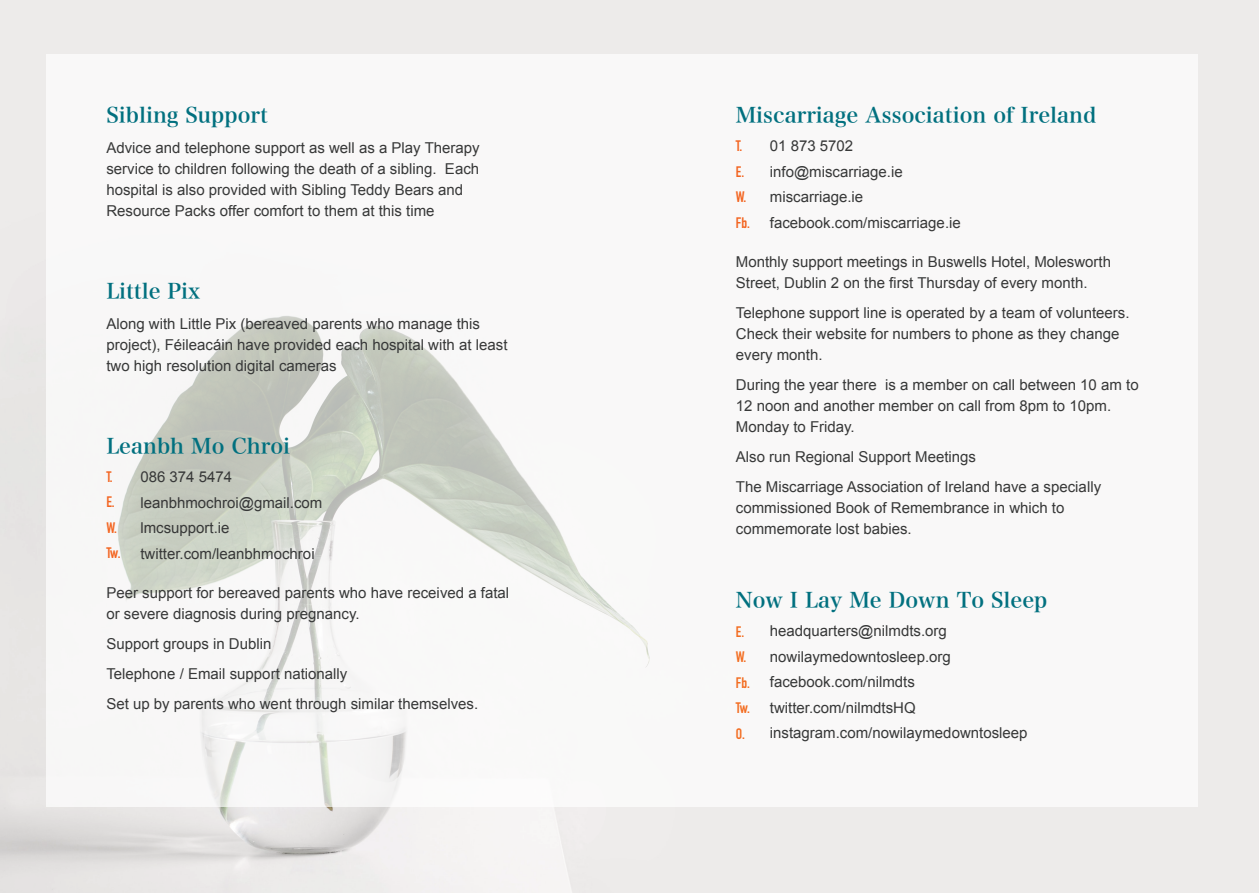
<style>
.page{position:relative;width:1259px;height:893px;background:#fff}
.page>*{position:absolute;margin:0;border:0;box-sizing:border-box;transform-origin:0 0}
.t1{font:21px "Hira Min Pro W6";color:#01707f}
.t2{font:15px/21px "Arial";color:#373838}
.t3{font:700 15px/25.5px "DIN Condensed";color:#f36521}
.t4{font:700 15px/25.5px "DIN Condensed";color:#f36d21}
</style>
<div class="page">
<img style="left:0;top:0;width:1259px;height:893px">
<div style="left:46px;top:54px;width:1151px;height:752px;background:#fff;opacity:.7"></div>
<h1 class="t1" style="left:106px;top:104px;width:163px">Sibling Support</h1>
<p class="t2" style="left:106px;top:138px;width:375px">Advice and telephone support as well as a Play Therapy service to children following the death of a sibling. Each hospital is also provided with Sibling Teddy Bears and Resource Packs offer comfort to them at this time</p>
<h1 class="t1" style="left:106px;top:280px;width:95px">Little Pix</h1>
<p class="t2" style="left:106px;top:314px;width:403px">Along with Little Pix (bereaved parents who manage this project), Féileacáin have provided each hospital with at least two high resolution digital cameras</p>
<h1 class="t1" style="left:106px;top:435px;width:185px">Leanbh Mo Chroi</h1>
<p class="t2" style="left:140px;top:466px;width:183px;line-height:25.5px">086 374 5474 leanbhmochroi@gmail.com lmcsupport.ie twitter.com/leanbhmochroi</p>
<p class="t2" style="left:106px;top:583px;width:404px">Peer support for bereaved parents who have received a fatal or severe diagnosis during pregnancy.</p>
<p class="t2" style="left:106px;top:630px;width:373px;line-height:30px">Support groups in Dublin<br>Telephone / Email support nationally<br>Set up by parents who went through similar themselves.</p>
<p class="t3" style="left:106px;top:466px;width:16px">T.<br>E.<br>W.<br>Tw.</p>
<h1 class="t1" style="left:736px;top:104px;width:362px">Miscarriage Association of Ireland</h1>
<p class="t2" style="left:770px;top:135px;width:192px;line-height:25.5px">01 873 5702 info@miscarriage.ie miscarriage.ie facebook.com/miscarriage.ie</p>
<p class="t2" style="left:736px;top:252px;width:377px">Monthly support meetings in Buswells Hotel, Molesworth<br>Street, Dublin 2 on the first Thursday of every month.</p>
<p class="t2" style="left:736px;top:303px;width:395px">Telephone support line is operated by a team of volunteers.<br>Check their website for numbers to phone as they change every month.</p>
<p class="t2" style="left:736px;top:375px;width:404px">During the year there is a member on call between 10 am to<br>12 noon and another member on call from 8pm to 10pm.<br>Monday to Friday.</p>
<p class="t2" style="left:736px;top:443px;width:367px;line-height:30px">Also run Regional Support Meetings<br>The Miscarriage Association of Ireland have a specially</p>
<p class="t2" style="left:736px;top:498px;width:330px">commissioned Book of Remembrance in which to commemorate lost babies.</p>
<p class="t3" style="left:736px;top:135px;width:16px">T.<br>E.<br>W.<br>Fb.</p>
<h1 class="t1" style="left:736px;top:589px;width:313px">Now I Lay Me Down To Sleep</h1>
<p class="t2" style="left:770px;top:620px;width:259px;line-height:25.5px">headquarters@nilmdts.org nowilaymedowntosleep.org facebook.com/nilmdts twitter.com/nilmdtsHQ instagram.com/nowilaymedowntosleep</p>
<p class="t4" style="left:736px;top:621px;width:16px">E.<br>W.<br>Fb.<br>Tw.<br>O.</p>
</div>
